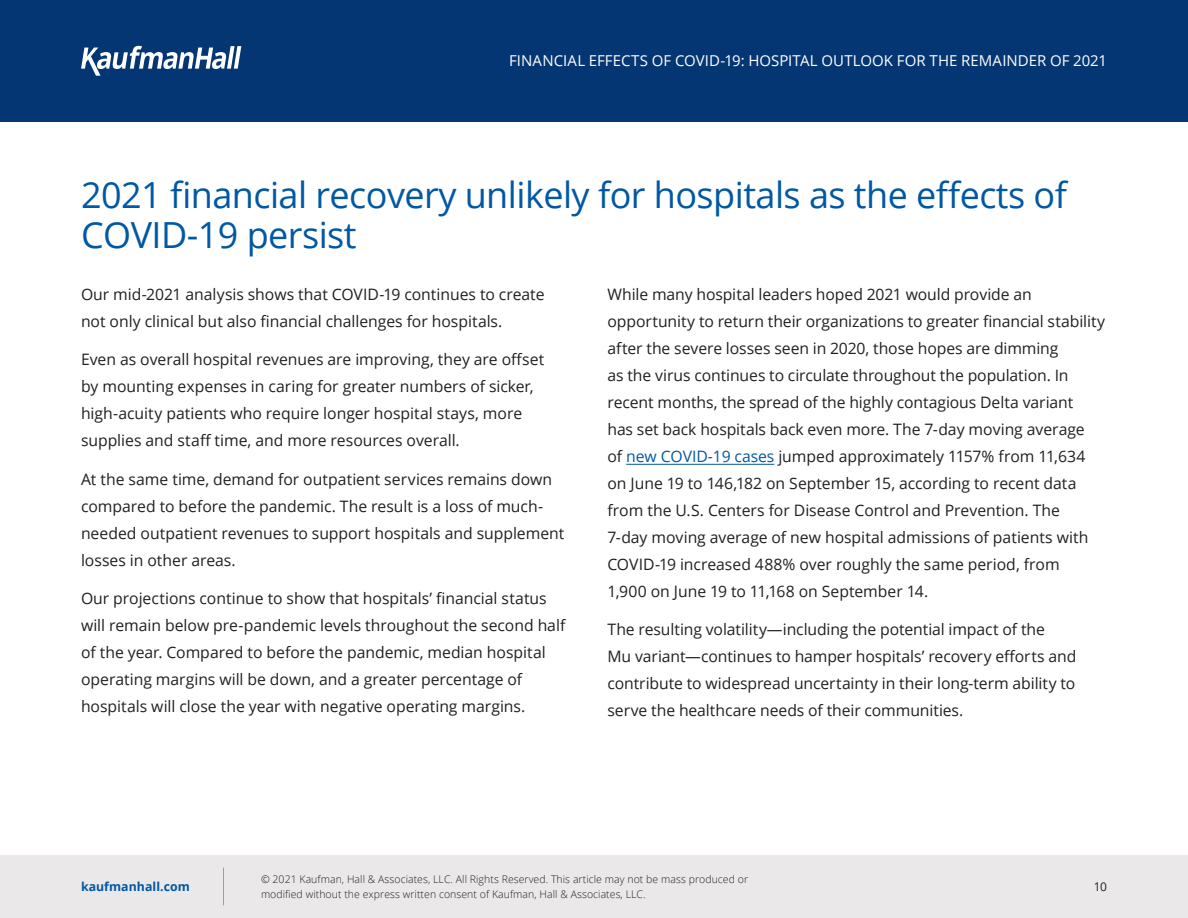
<style>
.page{position:relative;width:1188px;height:918px;background:#fff}
.page>*{position:absolute;margin:0;border:0;box-sizing:border-box;transform-origin:0 0}
.t1{font:36px/40.5px "Open Sans";letter-spacing:-.015em;color:#0058a4}
.t2{font:15.75px/27px "Open Sans";letter-spacing:-.005em;color:#231f20}
.t3{font:15px "Open Sans";letter-spacing:.005em;color:#fff}
.t4{font:700 12.3px "Open Sans";letter-spacing:.005em;color:#0058a4}
.t5{font:12px "Open Sans";color:#231f20}
.t6{font:300 10.5px/15px "Open Sans";letter-spacing:.005em;color:#231f20}
.s1{color:#0058a4}
</style>
<div class="page">
<div style="left:0;top:0;width:1188px;height:122px;background:#043673"></div>
<svg style="left:81px;top:46px;width:160px;height:30px"></svg>
<div style="left:0;top:855px;width:1188px;height:63px;background:#eae8e8"></div>
<hr style="left:223px;top:868px;width:1px;height:37px;background:#9d9fa2">
<hr style="left:626px;top:464px;width:148px;height:1px;background:#0058a4">
<p class="t3" style="left:509px;top:51px;width:599px">FINANCIAL EFFECTS OF COVID-19: HOSPITAL OUTLOOK FOR THE REMAINDER OF 2021</p>
<h1 class="t1" style="left:81px;top:173px;width:987px">2021 financial recovery unlikely for hospitals as the effects of<br>COVID-19 persist</h1>
<p class="t2" style="left:81px;top:280px;width:465px">Our mid-2021 analysis shows that COVID-19 continues to create not only clinical but also financial challenges for hospitals.</p>
<p class="t2" style="left:81px;top:346px;width:465px">Even as overall hospital revenues are improving, they are offset by mounting expenses in caring for greater numbers of sicker, high‑acuity patients who require longer hospital stays, more supplies and staff time, and more resources overall.</p>
<p class="t2" style="left:81px;top:465px;width:485px">At the same time, demand for outpatient services remains down compared to before the pandemic. The result is a loss of much&shy;needed outpatient revenues to support hospitals and supplement losses in other areas.</p>
<p class="t2" style="left:81px;top:584px;width:486px">Our projections continue to show that hospitals’ financial status will remain below pre-pandemic levels throughout the second half of the year. Compared to before the pandemic, median hospital operating margins will be down, and a greater percentage of hospitals will close the year with negative operating margins.</p>
<p class="t2" style="left:608px;top:280px;width:499px">While many hospital leaders hoped 2021 would provide an opportunity to return their organizations to greater financial stability after the severe losses seen in 2020, those hopes are dimming<br>as the virus continues to circulate throughout the population. In recent months, the spread of the highly contagious Delta variant<br>has set back hospitals back even more. The 7-day moving average<br>of <span class="s1">new COVID-19 cases</span> jumped approximately 1157% from 11,634 on June 19 to 146,182 on September 15, according to recent data from the U.S. Centers for Disease Control and Prevention. The<br>7-day moving average of new hospital admissions of patients with COVID-19 increased 488% over roughly the same period, from<br>1,900 on June 19 to 11,168 on September 14.</p>
<p class="t2" style="left:608px;top:616px;width:470px">The resulting volatility—including the potential impact of the<br>Mu variant—continues to hamper hospitals’ recovery efforts and contribute to widespread uncertainty in their long-term ability to serve the healthcare needs of their communities.</p>
<p class="t6" style="left:261px;top:871px;width:489px">© 2021 Kaufman, Hall &amp; Associates, LLC. All Rights Reserved. This article may not be mass produced or modified without the express written consent of Kaufman, Hall &amp; Associates, LLC.</p>
<p class="t4" style="left:81px;top:878px;width:110px">kaufmanhall.com</p>
<p class="t5" style="left:1094px;top:878px;width:15px">10</p>
</div>
